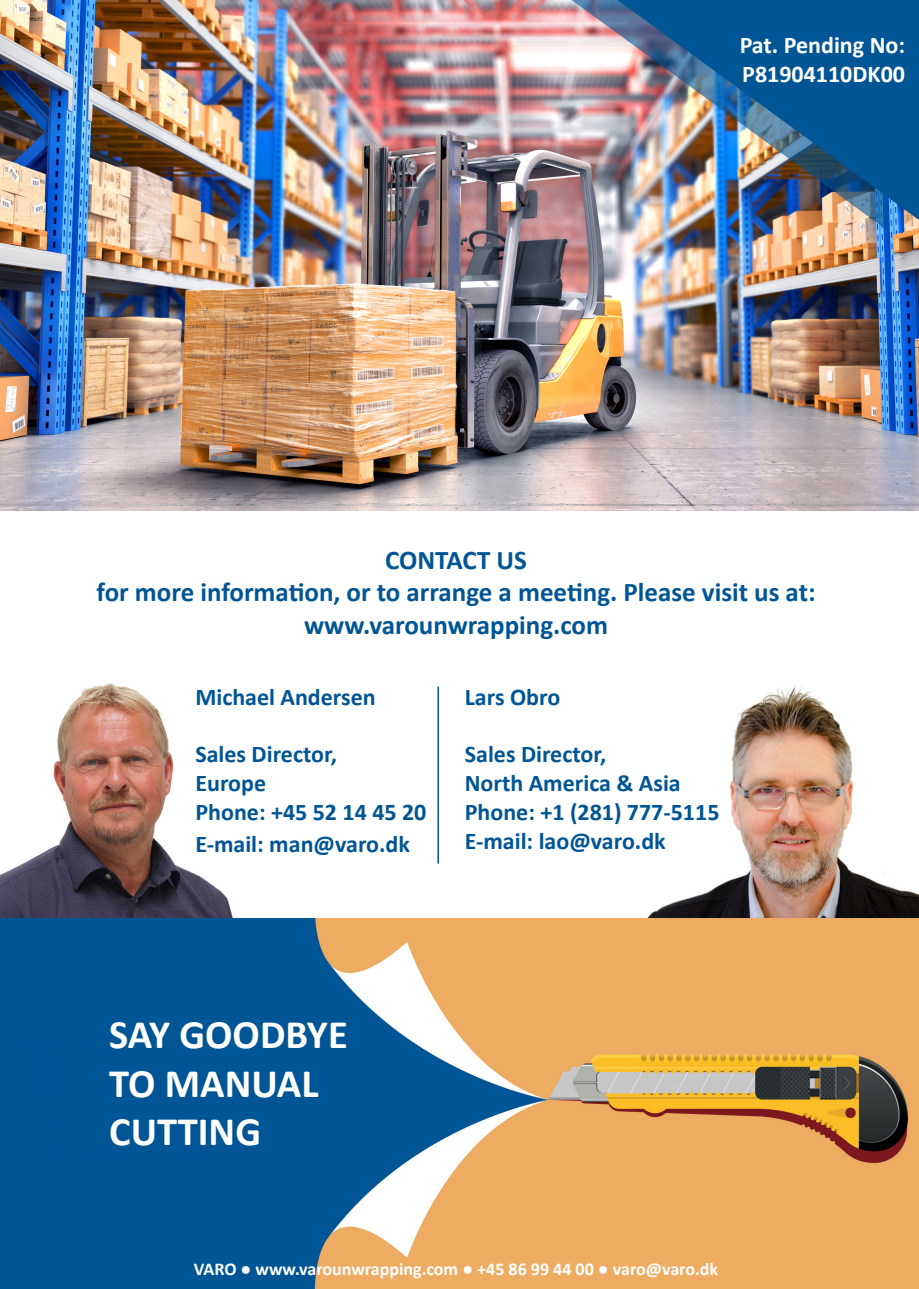
<style>
.page{position:relative;width:919px;height:1289px;background:#fff}
.page>*{position:absolute;margin:0;border:0;box-sizing:border-box;transform-origin:0 0}
.t1{font:700 40.5px/48.6px "Calibri";color:#fff}
.t2{font:700 27px/32.4px "Calibri";color:#005595;text-align:center}
.t3{font:700 24px/28.8px "Calibri";color:#005595}
.t4{font:700 24px/28.8px "Calibri";color:#fff}
.t5{font:700 18px "Calibri";color:#fff}
</style>
<div class="page">
<img style="left:0;top:0;width:918px;height:510px">
<div style="left:887px;top:0;width:31px;height:220px;background:#005595"></div>
<img style="left:557px;top:0;width:330px;height:230px">
<img style="left:0;top:683px;width:233px;height:235px">
<img style="left:647px;top:685px;width:271px;height:233px">
<hr style="left:437px;top:686px;width:2px;height:177px;background:#005595">
<img style="left:0;top:918px;width:918px;height:370px">
<p class="t4" style="left:739px;top:30px;width:167px">Pat. Pending No:<br>P81904110DK00</p>
<p class="t2" style="left:96px;top:543px;width:720px">CONTACT US<br>for more information, or to arrange a meeting. Please visit us at:</p>
<p class="t2" style="left:304px;top:608px;width:305px">www.varounwrapping.com</p>
<p class="t3" style="left:195px;top:682px;width:182px">Michael Andersen</p>
<p class="t3" style="left:195px;top:739px;width:143px">Sales Director,<br>Europe</p>
<p class="t3" style="left:195px;top:797px;width:232px">Phone: +45 52 14 45 20</p>
<p class="t3" style="left:195px;top:829px;width:216px">E-mail: man@varo.dk</p>
<p class="t3" style="left:465px;top:682px;width:97px">Lars Obro</p>
<p class="t3" style="left:465px;top:739px;width:256px">Sales Director,<br>North America &amp; Asia<br>Phone: +1 (281) 777-5115</p>
<p class="t3" style="left:465px;top:826px;width:202px">E-mail: lao@varo.dk</p>
<p class="t1" style="left:109px;top:1009px;width:240px">SAY GOODBYE<br>TO MANUAL<br>CUTTING</p>
<p class="t5" style="left:194px;top:1256px;width:526px">VARO ● www.varounwrapping.com ● +45 86 99 44 00 ● varo@varo.dk</p>
</div>
